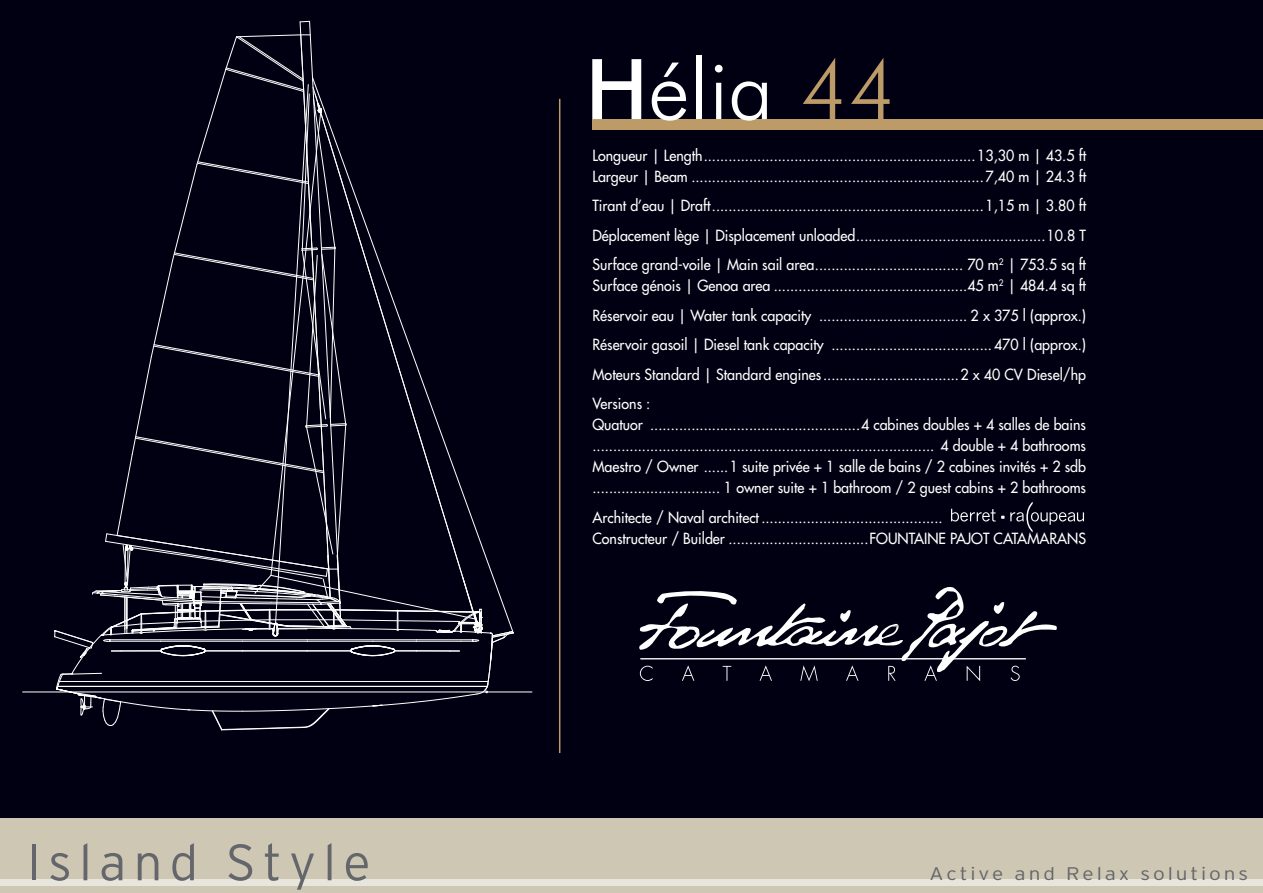
<style>
.page{position:relative;width:1263px;height:893px;background:#000012}
.page>*{position:absolute;margin:0;border:0;box-sizing:border-box;transform-origin:0 0}
.t1{font:300 83.85px "Futura BT";color:#fff}
.t2{font:300 51px "Interstate";letter-spacing:.14em;color:#65666b}
.t3{font:300 18.15px "Interstate";letter-spacing:.14em;color:#65666b;scale:1.14 1}
.t4{font:15px/29.5px "Futura";color:#fff;text-align:justify;scale:.95 1}
.s1{font-weight:500}
.s2{color:#bc9b69}
</style>
<div class="page">
<hr style="left:559px;top:99px;width:1px;height:654px;background:#bc9b69">
<div style="left:592px;top:119px;width:671px;height:11px;background:#bc9b69"></div>
<hr style="left:23px;top:692px;width:509px;height:1px;background:#fff">
<svg style="left:54px;top:21px;width:460px;height:710px"></svg>
<svg style="left:639px;top:587px;width:418px;height:94px"></svg>
<hr style="left:640px;top:658px;width:386px;height:1px;background:#fff">
<svg style="left:951px;top:509px;width:44px;height:13px"></svg>
<svg style="left:1010px;top:502px;width:74px;height:30px"></svg>
<div style="left:0;top:818px;width:1263px;height:75px;background:#cdc7b4"></div>
<div style="left:0;top:879px;width:1263px;height:7px;background:#e8e6dc"></div>
<h2 class="t2" style="left:27px;top:843px;width:345px">Island Style</h2>
<h1 class="t1" style="left:585px;top:38px;width:313px"><span class="s1">H</span>élia <span class="s2">44</span></h1>
<p class="t4" style="left:592px;top:145px;width:521px;line-height:21px">Longueur | Length..................................................................13,30 m | 43.5 ft<br>Largeur | Beam .......................................................................7,40 m | 24.3 ft</p>
<p class="t4" style="left:592px;top:191px;width:521px">Tirant d’eau | Draft..................................................................1,15 m | 3.80 ft Déplacement lège | Displacement unloaded..............................................10.8 T Surface grand-voile | Main sail area.................................... 70 m<sup>2</sup> | 753.5 sq ft</p>
<p class="t4" style="left:592px;top:271px;width:521px">Surface génois | Genoa area ...............................................45 m<sup>2</sup> | 484.4 sq ft Réservoir eau | Water tank capacity .................................... 2 x 375 l (approx.)<br>Réservoir gasoil | Diesel tank capacity ....................................... 470 l (approx.)<br>Moteurs Standard | Standard engines.................................2 x 40 CV Diesel/hp Versions :</p>
<p class="t4" style="left:592px;top:414px;width:521px;line-height:21px">Quatuor ...................................................4 cabines doubles + 4 salles de bains ................................................................................... 4 double + 4 bathrooms Maestro / Owner ......1 suite privée + 1 salle de bains / 2 cabines invités + 2 sdb ............................... 1 owner suite + 1 bathroom / 2 guest cabins + 2 bathrooms</p>
<p class="t4" style="left:592px;top:507px;width:521px;line-height:21px">Architecte / Naval architect ............................................<br>Constructeur / Builder ..................................FOUNTAINE PAJOT CATAMARANS</p>
<p class="t3" style="left:929px;top:867px;width:281px">Active and Relax solutions</p>
</div>
